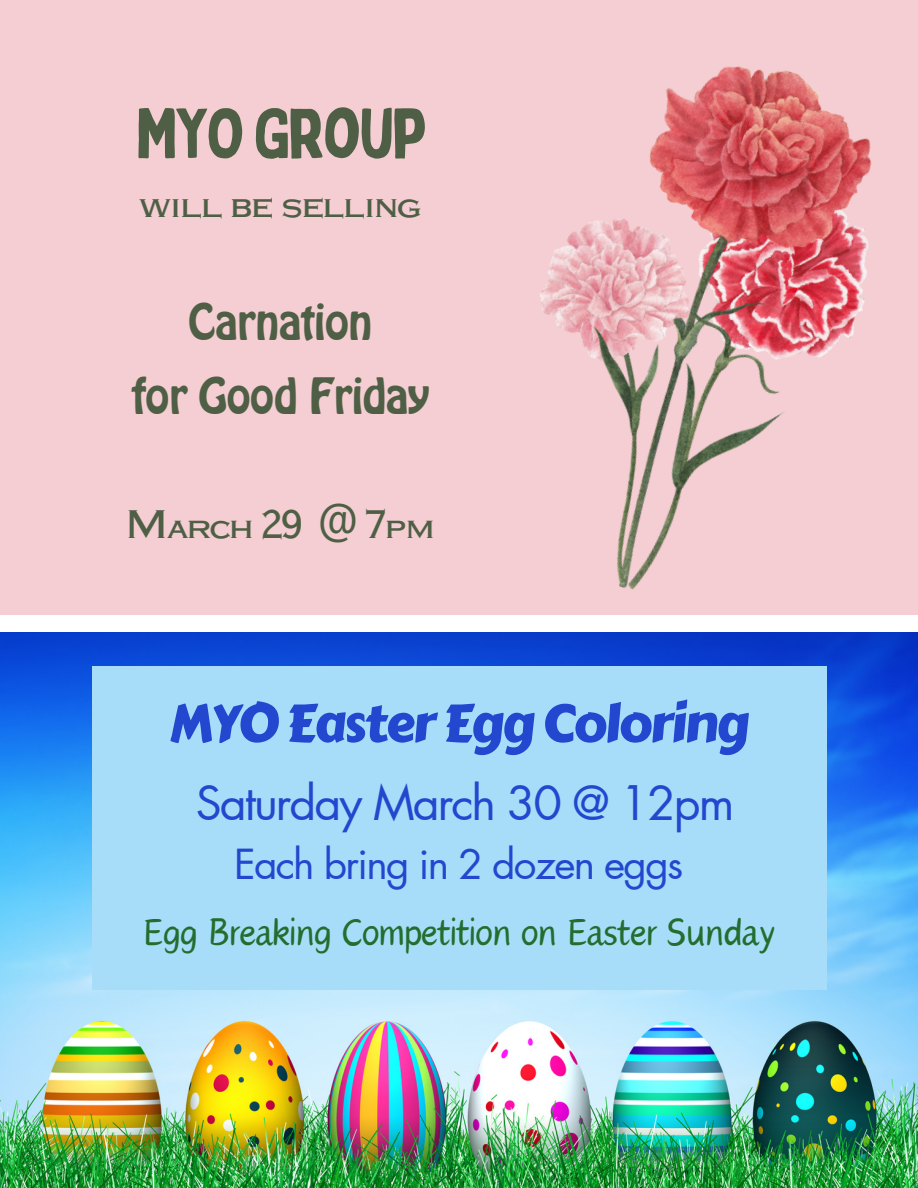
<style>
.page{position:relative;width:918px;height:1188px;background:#fff}
.page>*{position:absolute;margin:0;border:0;box-sizing:border-box;transform-origin:0 0}
.t1{font:69px "Bobby Jones";letter-spacing:-.04em;color:#4f5f45}
.t2{font:52.5px "Carter One";letter-spacing:-.04em;color:#2347ce}
.t3{font:49.5px "Plate Gt Two Four MT Std";letter-spacing:-.04em;color:#4f5f45}
.t4{font:48px "Canva Wander World";letter-spacing:-.04em;color:#236d2f}
.t5{font:48px/74.2px "Hobo BT";letter-spacing:-.04em;color:#4f5f45;text-align:center}
.t6{font:48px "Plate Gt Two Four MT Std";letter-spacing:-.04em;color:#4f5f45}
.t7{font:46.5px "Futura LT Pro";letter-spacing:-.04em;color:#2347ce}
.t8{font:40.5px "Futura LT Pro";letter-spacing:-.04em;color:#2347ce}
</style>
<div class="page">
<img style="left:0;top:632px;width:918px;height:556px">
<div style="left:92px;top:666px;width:734px;height:323px;background:#a7ddf8"></div>
<div style="left:0;top:0;width:918px;height:614px;background:#f4ced2"></div>
<img style="left:460px;top:66px;width:458px;height:549px">
<h1 class="t1" style="left:136px;top:90px;width:292px">MYO GROUP</h1>
<p class="t3" style="left:139px;top:183px;width:285px">will be selling</p>
<p class="t5" style="left:131px;top:285px;width:300px">Carnation<br>for Good Friday</p>
<p class="t6" style="left:125px;top:504px;width:312px">March 29 @ 7pm</p>
<p class="t2" style="left:169px;top:683px;width:582px">MYO Easter Egg Coloring</p>
<p class="t7" style="left:196px;top:782px;width:540px">Saturday March 30 @ 12pm</p>
<p class="t8" style="left:234px;top:845px;width:451px">Each bring in 2 dozen eggs</p>
<p class="t4" style="left:141px;top:911px;width:637px">Egg Breaking Competition on Easter Sunday</p>
</div>
